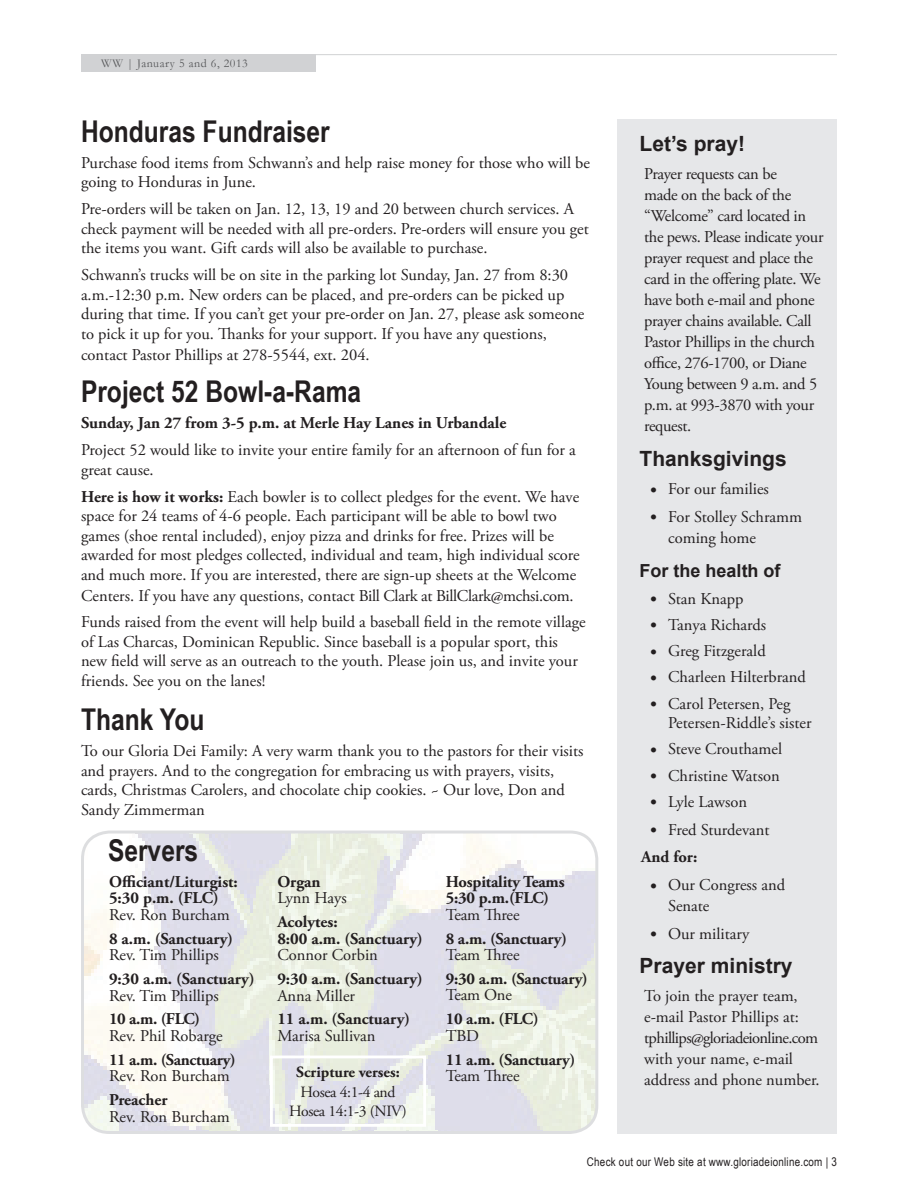
<style>
.page{position:relative;width:918px;height:1188px;background:#fff}
.page>*{position:absolute;margin:0;border:0;box-sizing:border-box;transform-origin:0 0}
.t1{font:700 30px "Arial Narrow";color:#231f20}
.t2{font:700 21px "Arial";color:#231f20}
.t3{font:700 18px "Arial";color:#231f20}
.t4{font:16.5px/19.5px "Adobe Garamond Pro";color:#231f20}
.t5{font:700 16.5px/16.5px "Adobe Garamond Pro";color:#231f20}
.t6{font:16.5px/21px "Adobe Garamond Pro";letter-spacing:-.02em;color:#231f20}
.t7{font:700 16.5px "Adobe Garamond Pro";letter-spacing:-.02em;color:#231f20}
.t8{font:15.6px/19.5px "Adobe Garamond Pro";letter-spacing:-.025em;color:#231f20;text-align:center}
.t9{font:700 15.6px "Adobe Garamond Pro";color:#231f20}
.t10{font:12px "Arial Narrow";letter-spacing:.02em;color:#231f20}
.t11{font:12px "Garamond";letter-spacing:.045em;color:#57585a}
.s1{font-weight:700}
.s2{font-size:18px}
</style>
<div class="page">
<hr style="left:276px;top:54px;width:561px;height:1px;background:#bcbdc0">
<div style="left:81px;top:54px;width:234px;height:18px;background:#d1d2d4"></div>
<img style="left:82px;top:832px;width:515px;height:300px">
<div style="left:81px;top:831px;width:517px;height:303px;border:3px solid #d1d2d4;border-radius:27px"></div>
<div style="left:617px;top:120px;width:220px;height:1014px;background:#e6e7e9"></div>
<div style="left:270px;top:1056px;width:156px;height:71px;border:3px solid #fff"></div>
<p class="t11" style="left:101px;top:56px;width:148px">WW | January 5 and 6, 2013</p>
<h1 class="t1" style="left:81px;top:108px;width:250px">Honduras Fundraiser</h1>
<p class="t4" style="left:81px;top:154px;width:511px">Purchase food items from Schwann’s and help raise money for those who will be going to Honduras in June.</p>
<p class="t4" style="left:81px;top:200px;width:509px">Pre-orders will be taken on Jan. 12, 13, 19 and 20 between church services. A check payment will be needed with all pre-orders. Pre-orders will ensure you get the items you want. Gift cards will also be available to purchase.</p>
<p class="t4" style="left:81px;top:266px;width:505px">Schwann’s trucks will be on site in the parking lot Sunday, Jan. 27 from 8:30 a.m.-12:30 p.m. New orders can be placed, and pre-orders can be picked up during that time. If you can’t get your pre-order on Jan. 27, please ask someone to pick it up for you. Thanks for your support. If you have any questions,</p>
<p class="t4" style="left:81px;top:345px;width:290px">contact Pastor Phillips at 278-5544, ext. 204.</p>
<h1 class="t1" style="left:81px;top:369px;width:282px">Project 52 Bowl-a-Rama</h1>
<p class="t5" style="left:81px;top:415px;width:427px">Sunday, Jan 27 from 3-5 p.m. at Merle Hay Lanes in Urbandale</p>
<p class="t4" style="left:81px;top:441px;width:496px">Project 52 would like to invite your entire family for an afternoon of fun for a great cause.</p>
<p class="t4" style="left:81px;top:487px;width:500px"><span class="s1">Here is how it works:</span> Each bowler is to collect pledges for the event. We have space for 24 teams of 4-6 people. Each participant will be able to bowl two games (shoe rental included), enjoy pizza and drinks for free. Prizes will be awarded for most pledges collected, individual and team, high individual score and much more. If you are interested, there are sign-up sheets at the Welcome</p>
<p class="t4" style="left:81px;top:582px;width:506px;line-height:26.8px">Centers. If you have any questions, contact Bill Clark at BillClark@mchsi.com.<br>Funds raised from the event will help build a baseball field in the remote village</p>
<p class="t4" style="left:81px;top:633px;width:498px">of Las Charcas, Dominican Republic. Since baseball is a popular sport, this new field will serve as an outreach to the youth. Please join us, and invite your friends. See you on the lanes!</p>
<h1 class="t1" style="left:81px;top:697px;width:125px">Thank You</h1>
<p class="t4" style="left:81px;top:742px;width:504px">To our Gloria Dei Family: A very warm thank you to the pastors for their visits and prayers. And to the congregation for embracing us with prayers, visits, cards, Christmas Carolers, and chocolate chip cookies. ~ Our love, Don and Sandy Zimmerman</p>
<h1 class="t1" style="left:108px;top:828px;width:92px">Servers</h1>
<p class="t5" style="left:109px;top:874px;width:130px">Officiant/Liturgist:<br>5:30 p.m. (FLC)</p>
<p class="t4" style="left:109px;top:905px;width:122px">Rev. Ron Burcham</p>
<p class="t5" style="left:109px;top:930px;width:126px">8 a.m. (Sanctuary)</p>
<p class="t4" style="left:109px;top:946px;width:111px">Rev. Tim Phillips</p>
<p class="t5" style="left:109px;top:971px;width:147px">9:30 a.m. (Sanctuary)</p>
<p class="t4" style="left:109px;top:986px;width:111px">Rev. Tim Phillips</p>
<p class="t5" style="left:109px;top:1011px;width:93px">10 a.m. (FLC)</p>
<p class="t4" style="left:109px;top:1027px;width:115px">Rev. Phil Robarge</p>
<p class="t7" style="left:109px;top:1050px;width:128px">11 a.m. (Sanctuary)</p>
<p class="t4" style="left:109px;top:1067px;width:122px">Rev. Ron Burcham</p>
<p class="t5" style="left:109px;top:1092px;width:60px">Preacher</p>
<p class="t4" style="left:109px;top:1107px;width:122px">Rev. Ron Burcham</p>
<p class="t5" style="left:277px;top:874px;width:45px">Organ</p>
<p class="t4" style="left:277px;top:889px;width:71px">Lynn Hays</p>
<p class="t5" style="left:277px;top:914px;width:147px">Acolytes:<br>8:00 a.m. (Sanctuary)</p>
<p class="t4" style="left:277px;top:946px;width:102px">Connor Corbin</p>
<p class="t5" style="left:277px;top:971px;width:147px">9:30 a.m. (Sanctuary)</p>
<p class="t4" style="left:277px;top:986px;width:79px">Anna Miller</p>
<p class="t5" style="left:277px;top:1011px;width:134px">11 a.m. (Sanctuary)</p>
<p class="t4" style="left:277px;top:1027px;width:100px">Marisa Sullivan</p>
<p class="t9" style="left:296px;top:1063px;width:105px">Scripture verses:</p>
<p class="t8" style="left:289px;top:1083px;width:119px">Hosea 4:1-4 and<br>Hosea 14:1-3 (NIV)</p>
<p class="t5" style="left:446px;top:874px;width:120px">Hospitality Teams<br>5:30 p.m.(FLC)</p>
<p class="t4" style="left:446px;top:905px;width:75px">Team Three</p>
<p class="t5" style="left:446px;top:930px;width:123px">8 a.m. (Sanctuary)</p>
<p class="t4" style="left:446px;top:946px;width:75px">Team Three</p>
<p class="t5" style="left:446px;top:971px;width:144px">9:30 a.m. (Sanctuary)</p>
<p class="t4" style="left:446px;top:986px;width:68px">Team One</p>
<p class="t5" style="left:446px;top:1011px;width:95px">10 a.m. (FLC)</p>
<p class="t4" style="left:446px;top:1026px;width:35px">TBD</p>
<p class="t5" style="left:446px;top:1052px;width:131px">11 a.m. (Sanctuary)</p>
<p class="t4" style="left:446px;top:1067px;width:75px">Team Three</p>
<p class="t2" style="left:640px;top:130px;width:107px">Let’s pray!</p>
<p class="t6" style="left:644px;top:164px;width:181px">Prayer requests can be<br>made on the back of the “Welcome” card located in the pews. Please indicate your prayer request and place the card in the offering plate. We have both e-mail and phone prayer chains available. Call<br>Pastor Phillips in the church office, 276-1700, or Diane<br>Young between 9 a.m. and 5 p.m. at 993-3870 with your request.</p>
<p class="t2" style="left:640px;top:445px;width:149px">Thanksgivings</p>
<p class="t4" style="left:650px;top:480px;width:120px"><span class="s2">•</span> For our families</p>
<p class="t4" style="left:668px;top:507px;width:135px;line-height:21px;text-indent:-18px"><span class="s2">•</span> For Stolley Schramm coming home</p>
<p class="t3" style="left:640px;top:559px;width:143px">For the health of</p>
<p class="t4" style="left:650px;top:589px;width:95px"><span class="s2">•</span> Stan Knapp</p>
<p class="t4" style="left:650px;top:615px;width:118px"><span class="s2">•</span> Tanya Richards</p>
<p class="t4" style="left:650px;top:642px;width:117px"><span class="s2">•</span> Greg Fitzgerald</p>
<p class="t4" style="left:650px;top:668px;width:157px"><span class="s2">•</span> Charleen Hilterbrand</p>
<p class="t4" style="left:668px;top:694px;width:145px;text-indent:-18px"><span class="s2">•</span> Carol Petersen, Peg<br>Petersen-Riddle’s sister</p>
<p class="t4" style="left:650px;top:740px;width:134px"><span class="s2">•</span> Steve Crouthamel</p>
<p class="t4" style="left:650px;top:766px;width:131px"><span class="s2">•</span> Christine Watson</p>
<p class="t4" style="left:650px;top:792px;width:99px"><span class="s2">•</span> Lyle Lawson</p>
<p class="t4" style="left:641px;top:816px;width:130px;line-height:27.8px;text-indent:9px"><span class="s2">•</span> Fred Sturdevant<br><span class="s1">And for:</span></p>
<p class="t4" style="left:668px;top:875px;width:118px;line-height:21px;text-indent:-18px"><span class="s2">•</span> Our Congress and<br>Senate</p>
<p class="t4" style="left:650px;top:924px;width:101px"><span class="s2">•</span> Our military</p>
<p class="t2" style="left:640px;top:952px;width:154px">Prayer ministry</p>
<p class="t4" style="left:644px;top:986px;width:177px;line-height:21px">To join the prayer team, e-mail Pastor Phillips at: tphillips@gloriadeionline.com with your name, e-mail address and phone number.</p>
<p class="t10" style="left:587px;top:1153px;width:252px">Check out our Web site at www.gloriadeionline.com | 3</p>
</div>
